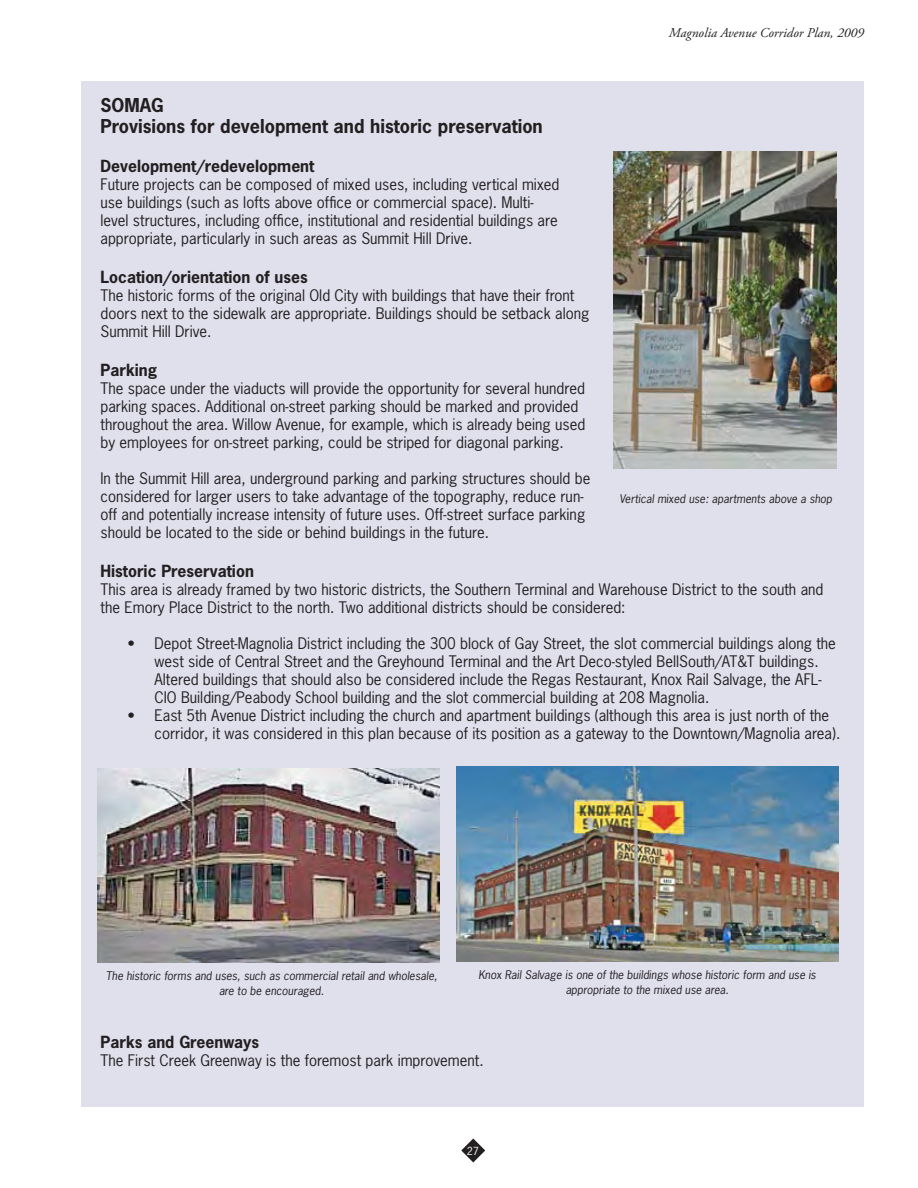
<style>
.page{position:relative;width:918px;height:1188px;background:#fff}
.page>*{position:absolute;margin:0;border:0;box-sizing:border-box;transform-origin:0 0}
.t1{font:700 18px/21px "News Gothic Std";color:#231f20}
.t2{font:700 15.75px "News Gothic Std";color:#231f20}
.t3{font:15px/18px "News Gothic Std";color:#231f20}
.t4{font:italic 13.5px "Adobe Garamond Pro";color:#231f20}
.t5{font:italic 11.25px/15px "News Gothic Std";color:#231f20;text-align:center}
.t6{font:10.5px "News Gothic Std";color:#fff}
</style>
<div class="page">
<svg style="left:461px;top:1138px;width:24px;height:24px"></svg>
<div style="left:81px;top:81px;width:783px;height:1026px;background:#e0e0ed"></div>
<img style="left:614px;top:152px;width:222px;height:316px">
<img style="left:98px;top:768px;width:342px;height:195px">
<img style="left:456px;top:766px;width:382px;height:196px">
<p class="t4" style="left:669px;top:24px;width:197px">Magnolia Avenue Corridor Plan, 2009</p>
<p class="t1" style="left:100px;top:94px;width:444px">SOMAG<br>Provisions for development and historic preservation</p>
<p class="t2" style="left:100px;top:155px;width:215px">Development/redevelopment</p>
<p class="t3" style="left:100px;top:175px;width:460px">Future projects can be composed of mixed uses, including vertical mixed use buildings (such as lofts above office or commercial space). Multi&shy;level structures, including office, institutional and residential buildings are appropriate, particularly in such areas as Summit Hill Drive.</p>
<p class="t2" style="left:100px;top:266px;width:209px">Location/orientation of uses</p>
<p class="t3" style="left:100px;top:286px;width:490px">The historic forms of the original Old City with buildings that have their front doors next to the sidewalk are appropriate. Buildings should be setback along<br>Summit Hill Drive.</p>
<p class="t2" style="left:100px;top:359px;width:58px">Parking</p>
<p class="t3" style="left:100px;top:379px;width:486px">The space under the viaducts will provide the opportunity for several hundred parking spaces. Additional on-street parking should be marked and provided throughout the area. Willow Avenue, for example, which is already being used by employees for on-street parking, could be striped for diagonal parking.</p>
<p class="t3" style="left:100px;top:469px;width:492px">In the Summit Hill area, underground parking and parking structures should be considered for larger users to take advantage of the topography, reduce run&shy;off and potentially increase intensity of future uses. Off-street surface parking should be located to the side or behind buildings in the future.</p>
<p class="t2" style="left:100px;top:560px;width:155px">Historic Preservation</p>
<p class="t3" style="left:100px;top:580px;width:724px">This area is already framed by two historic districts, the Southern Terminal and Warehouse District to the south and the Emory Place District to the north. Two additional districts should be considered:</p>
<p class="t3" style="left:154px;top:634px;width:683px;text-indent:-27px">• Depot Street-Magnolia District including the 300 block of Gay Street, the slot commercial buildings along the west side of Central Street and the Greyhound Terminal and the Art Deco-styled BellSouth/AT&amp;T buildings.<br>Altered buildings that should also be considered include the Regas Restaurant, Knox Rail Salvage, the AFL-CIO Building/Peabody School building and the slot commercial building at 208 Magnolia.</p>
<p class="t3" style="left:154px;top:706px;width:687px;text-indent:-27px">• East 5th Avenue District including the church and apartment buildings (although this area is just north of the corridor, it was considered in this plan because of its position as a gateway to the Downtown/Magnolia area).</p>
<p class="t5" style="left:619px;top:492px;width:214px">Vertical mixed use: apartments above a shop</p>
<p class="t5" style="left:106px;top:969px;width:333px">The historic forms and uses, such as commercial retail and wholesale, are to be encouraged.</p>
<p class="t5" style="left:478px;top:967px;width:339px">Knox Rail Salvage is one of the buildings whose historic form and use is appropriate to the mixed use area.</p>
<p class="t2" style="left:100px;top:1031px;width:160px">Parks and Greenways</p>
<p class="t3" style="left:100px;top:1051px;width:385px">The First Creek Greenway is the foremost park improvement.</p>
<p class="t6" style="left:467px;top:1144px;width:14px">27</p>
</div>
